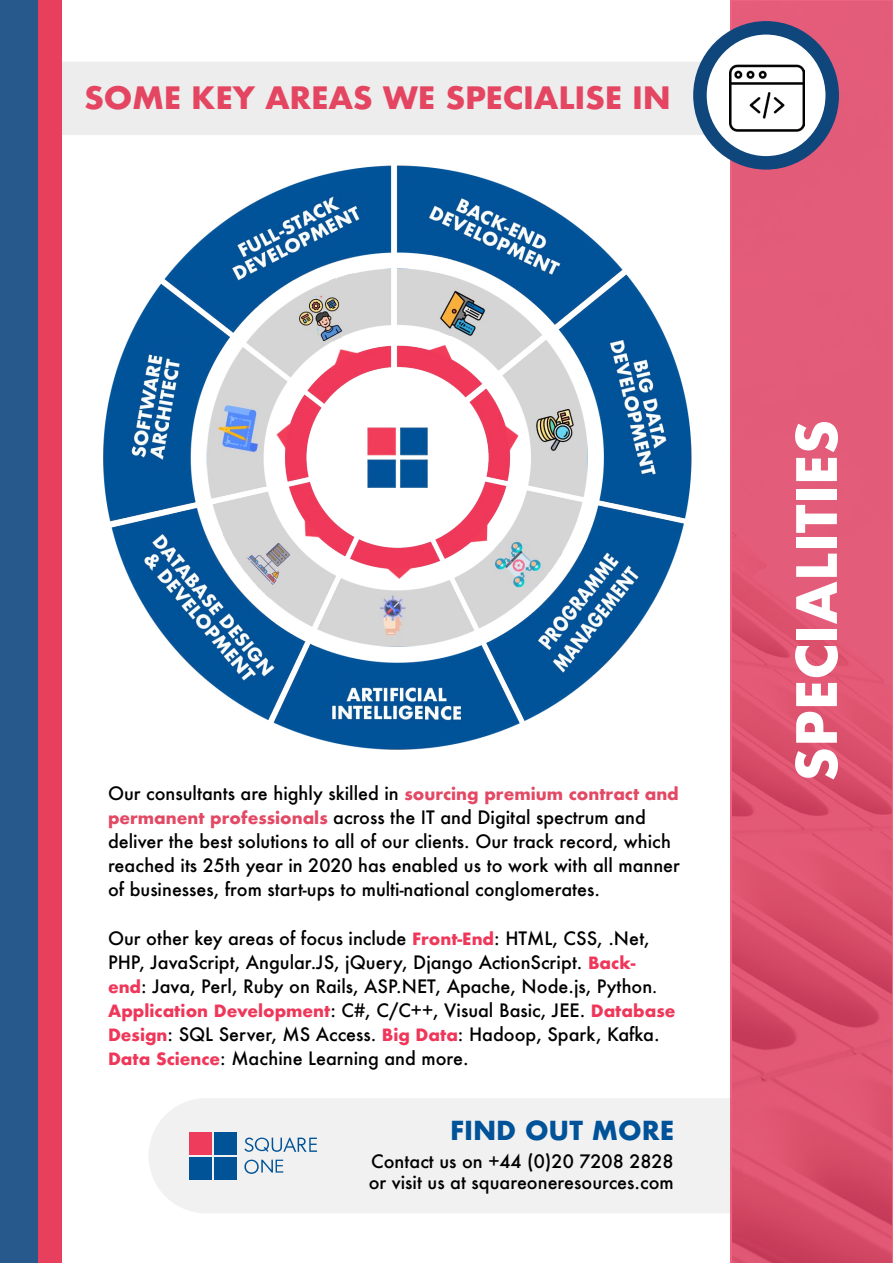
<style>
.page{position:relative;width:893px;height:1263px;background:#fff}
.page>*{position:absolute;margin:0;border:0;box-sizing:border-box;transform-origin:0 0}
.t1{font:700 54px "Futura";color:#fff}
.t2{font:700 30px "Futura";letter-spacing:-.01em;color:#e44662}
.t3{font:700 25.5px "Futura";color:#005299}
.t4{font:500 18px/24px "Futura";color:#000}
.t5{font:700 16.5px "Futura";color:#ef375a}
.s1{font-weight:700;font-size:16.5px;color:#e34964}
.s2{font-weight:700;font-size:16.5px;color:#ef375a}
.s3{font-size:16.5px;color:#020000}
.s4{font-weight:500;font-size:18px;color:#000}
</style>
<div class="page">
<div style="left:0;top:0;width:61px;height:1263px;background:#27598c"></div>
<div style="left:149px;top:1098px;width:582px;height:115px;background:#f1f1f1"></div>
<svg style="left:731px;top:0;width:162px;height:1263px;fill:#e25a77"></svg>
<div style="left:61px;top:62px;width:651px;height:73px;background:#ededed"></div>
<svg style="left:700px;top:28px;width:132px;height:135px"></svg>
<div style="left:693px;top:21px;width:146px;height:149px;border:14px solid #0f467c;border-radius:50%"></div>
<div style="left:38px;top:0;width:23px;height:1263px;background:#e83f5c"></div>
<svg style="left:244px;top:1137px;width:73px;height:15px"></svg>
<svg style="left:244px;top:1159px;width:39px;height:15px"></svg>
<div style="left:190px;top:1132px;width:22px;height:22px;background:#ee3d5c"></div>
<div style="left:215px;top:1132px;width:22px;height:22px;background:#005397"></div>
<div style="left:190px;top:1157px;width:22px;height:22px;background:#005397"></div>
<div style="left:215px;top:1157px;width:22px;height:22px;background:#005397"></div>
<img style="left:103px;top:165px;width:589px;height:585px">
<img style="left:729px;top:63px;width:75px;height:69px">
<h2 class="t2" style="left:84px;top:76px;width:588px">SOME KEY AREAS WE SPECIALISE IN</h2>
<p class="t4" style="left:108px;top:781px;width:573px">Our consultants are highly skilled in <span class="s1">sourcing premium contract and permanent professionals</span> across the IT and Digital spectrum and deliver the best solutions to all of our clients. Our track record, which reached its 25th year in 2020 has enabled us to work with all manner of businesses, from start-ups to multi-national conglomerates.</p>
<p class="t4" style="left:108px;top:926px;width:551px">Our other key areas of focus include <span class="s2">Front-End</span>: HTML, CSS, .Net,<br>PHP, JavaScript, Angular.JS, jQuery, Django ActionScript. <span class="s2">Back&shy;end</span>: Java, Perl, Ruby on Rails, ASP.NET, Apache, Node.js, Python<span class="s3">.</span></p>
<p class="t5" style="left:108px;top:999px;width:569px">Application Development<span class="s4">: C#, C/C++, Visual Basic, JEE.</span> Database</p>
<p class="t4" style="left:108px;top:1022px;width:553px"><span class="s2">Design</span>: SQL Server, MS Access. <span class="s2">Big Data</span>: Hadoop, Spark, Kafka.<br><span class="s2">Data Science</span>: Machine Learning and more.</p>
<h3 class="t3" style="left:450px;top:1112px;width:226px">FIND OUT MORE</h3>
<p class="t4" style="left:369px;top:1150px;width:307px;line-height:21.6px">Contact us on +44 (0)20 7208 2828 or visit us at squareoneresources.com</p>
<h1 class="t1" style="left:777px;top:782px;width:364px;rotate:-90deg">SPECIALITIES</h1>
</div>
